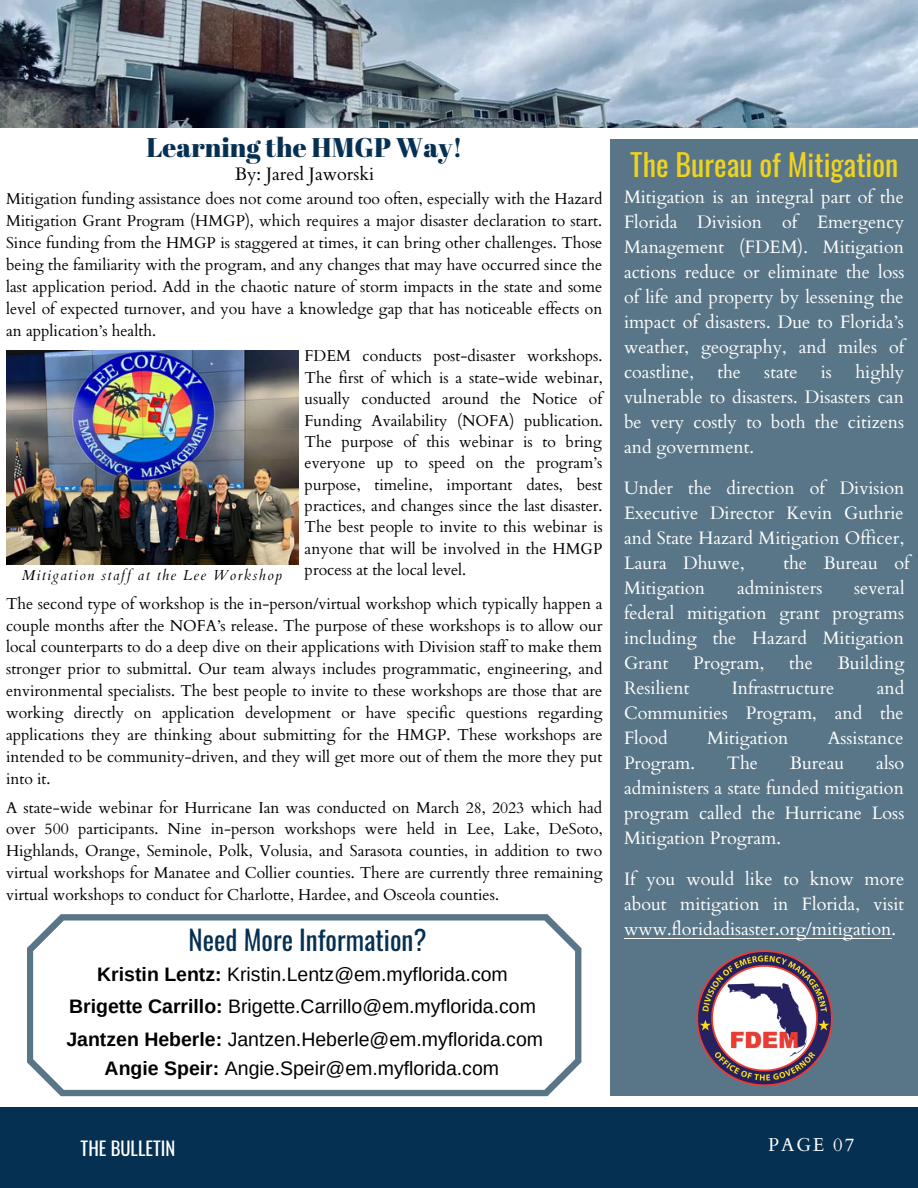
<style>
.page{position:relative;width:918px;height:1188px;background:#fff}
.page>*{position:absolute;margin:0;border:0;box-sizing:border-box;transform-origin:0 0}
.t1{font:30px "Oswald";color:#f0d31e}
.t2{font:27px "Oswald";color:#063052}
.t3{font:27px "Abril Fatface";color:#063052}
.t4{font:19.5px "Arimo";color:#000}
.t5{font:18.75px "Oswald";color:#fff}
.t6{font:18.75px "Cardo";letter-spacing:.1em;color:#fff}
.t7{font:18px/25px "Cardo";color:#fff;text-align:justify}
.t8{font:18px "Cardo";color:#000}
.t9{font:15.75px/21.9px "Cardo";color:#000;text-align:justify}
.t10{font:italic 14.4px "Cardo";letter-spacing:.1em;color:#000}
.s1{font-weight:700}
</style>
<div class="page">
<div style="left:0;top:1107px;width:918px;height:81px;background:#063052"></div>
<div style="left:610px;top:139px;width:308px;height:957px;background:#597689"></div>
<img style="left:0;top:0;width:918px;height:127px">
<img style="left:696px;top:950px;width:137px;height:136px">
<svg style="left:27px;top:914px;width:554px;height:182px"></svg>
<img style="left:6px;top:351px;width:292px;height:214px">
<hr style="left:624px;top:938px;width:268px;height:1px;background:#fff">
<p class="t3" style="left:147px;top:129px;width:318px">Learning the HMGP Way!</p>
<p class="t8" style="left:235px;top:162px;width:141px">By: Jared Jaworski</p>
<p class="t9" style="left:6px;top:188px;width:598px">Mitigation funding assistance does not come around too often, especially with the Hazard Mitigation Grant Program (HMGP), which requires a major disaster declaration to start.<br>Since funding from the HMGP is staggered at times, it can bring other challenges. Those being the familiarity with the program, and any changes that may have occurred since the last application period. Add in the chaotic nature of storm impacts in the state and some level of expected turnover, and you have a knowledge gap that has noticeable effects on an application’s health.</p>
<p class="t10" style="left:22px;top:566px;width:262px">Mitigation staff at the Lee Workshop</p>
<p class="t9" style="left:305px;top:346px;width:300px;line-height:21.3px">FDEM conducts post-disaster workshops.<br>The first of which is a state-wide webinar, usually conducted around the Notice of Funding Availability (NOFA) publication.<br>The purpose of this webinar is to bring everyone up to speed on the program’s purpose, timeline, important dates, best practices, and changes since the last disaster.<br>The best people to invite to this webinar is anyone that will be involved in the HMGP process at the local level.</p>
<p class="t9" style="left:6px;top:593px;width:598px">The second type of workshop is the in-person/virtual workshop which typically happen a couple months after the NOFA’s release. The purpose of these workshops is to allow our local counterparts to do a deep dive on their applications with Division staff to make them stronger prior to submittal. Our team always includes programmatic, engineering, and environmental specialists. The best people to invite to these workshops are those that are working directly on application development or have specific questions regarding applications they are thinking about submitting for the HMGP. These workshops are intended to be community-driven, and they will get more out of them the more they put into it.</p>
<p class="t9" style="left:6px;top:797px;width:598px">A state-wide webinar for Hurricane Ian was conducted on March 28, 2023 which had over 500 participants. Nine in-person workshops were held in Lee, Lake, DeSoto, Highlands, Orange, Seminole, Polk, Volusia, and Sarasota counties, in addition to two virtual workshops for Manatee and Collier counties. There are currently three remaining virtual workshops to conduct for Charlotte, Hardee, and Osceola counties.</p>
<p class="t2" style="left:189px;top:919px;width:239px">Need More Information?</p>
<p class="t4" style="left:97px;top:963px;width:412px"><span class="s1">Kristin Lentz:</span> Kristin.Lentz@em.myflorida.com</p>
<p class="t4" style="left:69px;top:996px;width:468px"><span class="s1">Brigette Carrillo:</span> Brigette.Carrillo@em.myflorida.com</p>
<p class="t4" style="left:66px;top:1028px;width:478px"><span class="s1">Jantzen Heberle:</span> Jantzen.Heberle@em.myflorida.com</p>
<p class="t4" style="left:105px;top:1057px;width:396px"><span class="s1">Angie Speir:</span> Angie.Speir@em.myflorida.com</p>
<p class="t1" style="left:630px;top:141px;width:270px">The Bureau of Mitigation</p>
<p class="t7" style="left:624px;top:185px;width:282px">Mitigation is an integral part of the Florida Division of Emergency Management (FDEM). Mitigation actions reduce or eliminate the loss of life and property by lessening the impact of disasters. Due to Florida’s weather, geography, and miles of coastline,</p>
<p class="t7" style="left:624px;top:360px;width:282px;text-indent:231px">highly vulnerable to disasters. Disasters can be very costly to both the citizens and government.</p>
<p class="t7" style="left:624px;top:476px;width:282px">Under the direction of Division Executive Director Kevin Guthrie and State Hazard Mitigation Officer, Laura Dhuwe,</p>
<p class="t7" style="left:717px;top:360px;width:25px">the</p>
<p class="t7" style="left:764px;top:360px;width:35px">state</p>
<p class="t7" style="left:821px;top:360px;width:13px">is</p>
<p class="t7" style="left:783px;top:551px;width:128px">the Bureau of</p>
<p class="t7" style="left:624px;top:576px;width:83px">Mitigation</p>
<p class="t7" style="left:737px;top:576px;width:87px">administers</p>
<p class="t7" style="left:624px;top:576px;width:282px;text-indent:230px">several federal mitigation grant programs including the Hazard Mitigation Grant</p>
<p class="t7" style="left:693px;top:651px;width:72px">Program,</p>
<p class="t7" style="left:789px;top:651px;width:25px">the</p>
<p class="t7" style="left:838px;top:651px;width:68px">Building</p>
<p class="t7" style="left:624px;top:676px;width:67px">Resilient</p>
<p class="t7" style="left:732px;top:676px;width:104px">Infrastructure</p>
<p class="t7" style="left:624px;top:676px;width:282px;text-indent:253px">and Communities Program, and the Flood</p>
<p class="t7" style="left:707px;top:726px;width:83px">Mitigation</p>
<p class="t7" style="left:828px;top:726px;width:77px">Assistance</p>
<p class="t7" style="left:624px;top:751px;width:282px;text-indent:252px">also administers a state funded mitigation program called the Hurricane Loss Mitigation Program.</p>
<p class="t7" style="left:624px;top:867px;width:282px">If you would like to know more about mitigation in Florida, visit www.floridadisaster.org/mitigation.</p>
<p class="t7" style="left:624px;top:751px;width:72px">Program.</p>
<p class="t7" style="left:727px;top:751px;width:33px">The</p>
<p class="t7" style="left:790px;top:751px;width:56px">Bureau</p>
<p class="t5" style="left:81px;top:1134px;width:96px">THE BULLETIN</p>
<p class="t6" style="left:768px;top:1132px;width:87px">PAGE 07</p>
</div>
